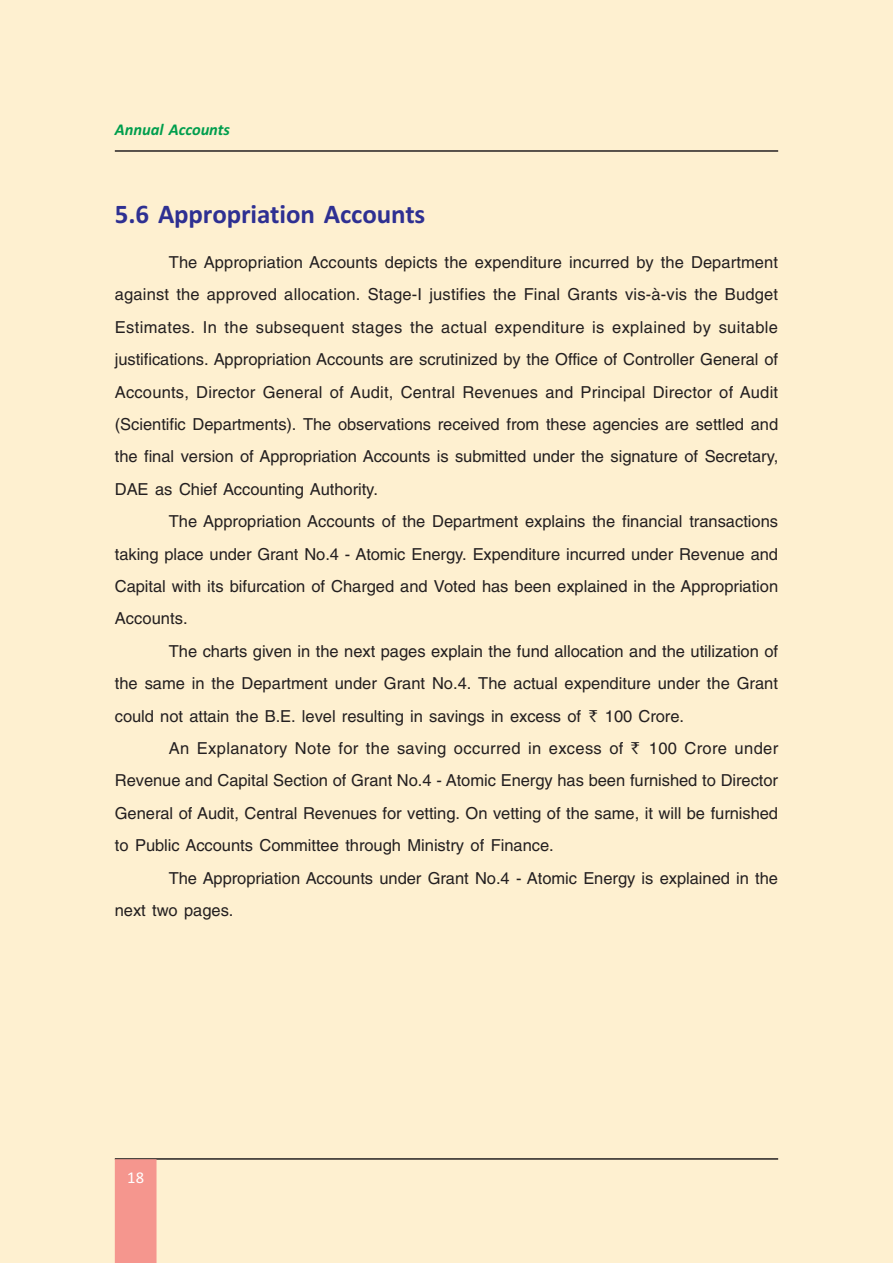
<style>
.page{position:relative;width:893px;height:1263px;background:#fef0d0}
.page>*{position:absolute;margin:0;border:0;box-sizing:border-box;transform-origin:0 0}
.t1{font:27px "TTE4 D608 B0 O00";letter-spacing:-.005em;color:#2e3092}
.t2{font:16.5px "Helvetica";letter-spacing:-.005em;color:#231f20}
.t3{font:16.5px "Helvetica";letter-spacing:.02em;color:#231f20}
.t4{font:16.5px "Helvetica";letter-spacing:.015em;color:#231f20}
.t5{font:16.5px "TT19 B6 O00";letter-spacing:-.005em;color:#009e4d}
.t6{font:16.5px "TT19 B8 O00";color:#fff}
.s1{font-family:"TT19 CBO00"}
</style>
<div class="page">
<hr style="left:115px;top:150px;width:663px;height:2px;background:#231f20">
<hr style="left:115px;top:1158px;width:663px;height:2px;background:#231f20">
<div style="left:115px;top:1159px;width:42px;height:104px;background:#f5968e"></div>
<p class="t5" style="left:115px;top:124px;width:117px">Annual Accounts</p>
<p class="t1" style="left:115px;top:205px;width:312px">5.6 Appropriation Accounts</p>
<p class="t2" style="left:169px;top:256px;width:611px">The Appropriation Accounts depicts the expenditure incurred by the Department</p>
<p class="t2" style="left:115px;top:288px;width:665px">against the approved allocation. Stage-I justifies the Final Grants vis-à-vis the Budget</p>
<p class="t3" style="left:115px;top:321px;width:665px">Estimates. In the subsequent stages the actual expenditure is explained by suitable</p>
<p class="t2" style="left:115px;top:353px;width:665px">justifications. Appropriation Accounts are scrutinized by the Office of Controller General of</p>
<p class="t4" style="left:115px;top:386px;width:665px">Accounts, Director General of Audit, Central Revenues and Principal Director of Audit</p>
<p class="t2" style="left:115px;top:418px;width:665px">(Scientific Departments). The observations received from these agencies are settled and</p>
<p class="t2" style="left:115px;top:450px;width:665px">the final version of Appropriation Accounts is submitted under the signature of Secretary,</p>
<p class="t2" style="left:115px;top:483px;width:265px">DAE as Chief Accounting Authority.</p>
<p class="t2" style="left:169px;top:515px;width:611px">The Appropriation Accounts of the Department explains the financial transactions</p>
<p class="t2" style="left:115px;top:548px;width:665px">taking place under Grant No.4 - Atomic Energy. Expenditure incurred under Revenue and</p>
<p class="t2" style="left:115px;top:580px;width:665px">Capital with its bifurcation of Charged and Voted has been explained in the Appropriation</p>
<p class="t2" style="left:115px;top:612px;width:74px">Accounts.</p>
<p class="t2" style="left:169px;top:645px;width:611px">The charts given in the next pages explain the fund allocation and the utilization of</p>
<p class="t2" style="left:115px;top:677px;width:665px">the same in the Department under Grant No.4. The actual expenditure under the Grant</p>
<p class="t2" style="left:115px;top:710px;width:571px">could not attain the B.E. level resulting in savings in excess of <span class="s1">`</span> 100 Crore.</p>
<p class="t3" style="left:169px;top:742px;width:611px">An Explanatory Note for the saving occurred in excess of <span class="s1">`</span> 100 Crore under</p>
<p class="t2" style="left:115px;top:774px;width:665px">Revenue and Capital Section of Grant No.4 - Atomic Energy has been furnished to Director</p>
<p class="t2" style="left:115px;top:807px;width:665px">General of Audit, Central Revenues for vetting. On vetting of the same, it will be furnished</p>
<p class="t2" style="left:115px;top:839px;width:440px">to Public Accounts Committee through Ministry of Finance.</p>
<p class="t2" style="left:169px;top:872px;width:611px">The Appropriation Accounts under Grant No.4 - Atomic Energy is explained in the</p>
<p class="t2" style="left:115px;top:904px;width:120px">next two pages.</p>
<p class="t6" style="left:127px;top:1172px;width:18px">18</p>
</div>
